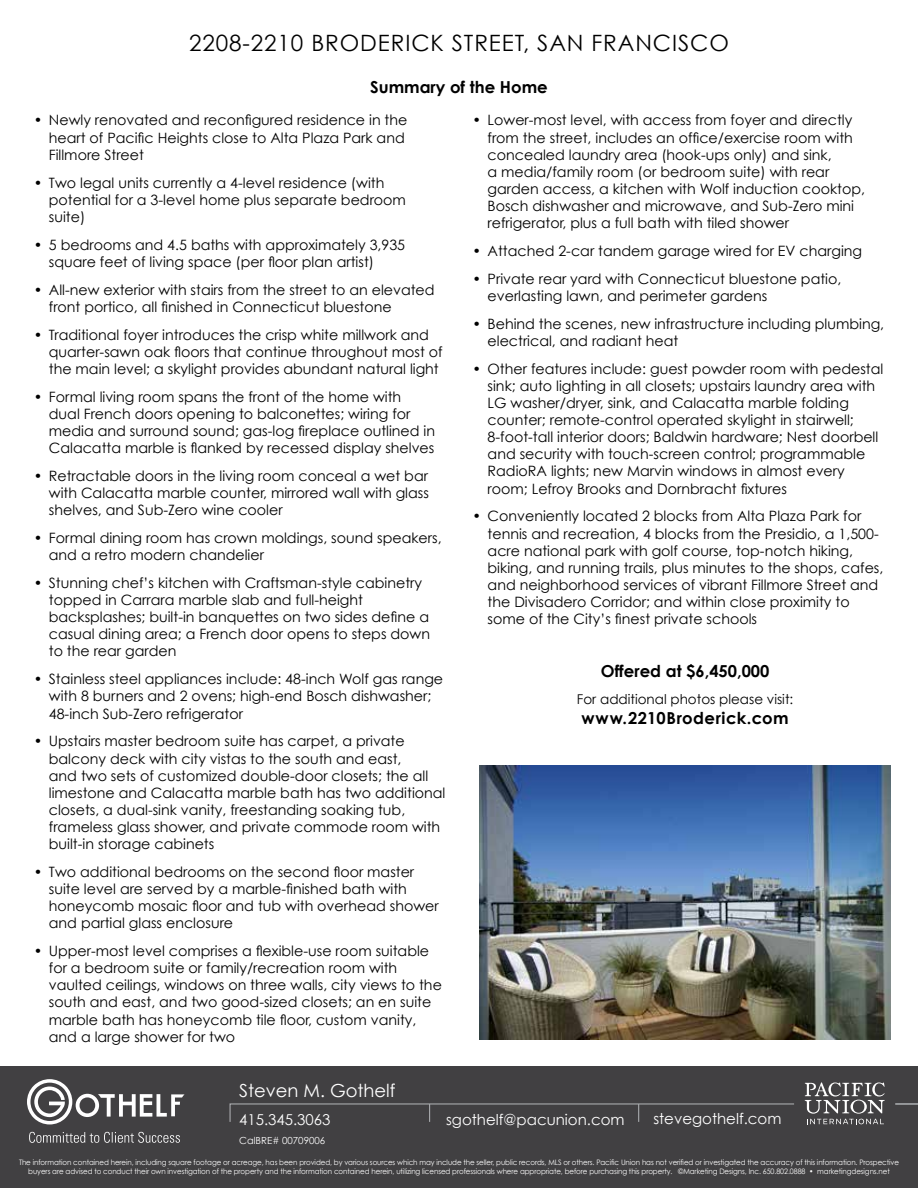
<style>
.page{position:relative;width:918px;height:1188px;background:#fff}
.page>*{position:absolute;margin:0;border:0;box-sizing:border-box;transform-origin:0 0}
.t1{font:22.5px "Century Gothic";letter-spacing:.04em;color:#000}
.t2{font:18px "Century Gothic";color:#fff}
.t3{font:700 16.5px "Century Gothic";color:#000}
.t4{font:700 16.5px "Century Gothic";letter-spacing:.03em;color:#000}
.t5{font:15px "Century Gothic";color:#fff}
.t6{font:14.25px/17.1px "Century Gothic";color:#000}
.t7{font:13.5px "Century Gothic";color:#000}
.t8{font:9.75px "Century Gothic";color:#fff}
.t9{font:7.5px/9.4px "Century Gothic";letter-spacing:-.01em;color:#fff;text-align:center;scale:.95 1}
</style>
<div class="page">
<div style="left:0;top:1066px;width:918px;height:122px;background:#414042"></div>
<svg style="left:27px;top:1079px;width:158px;height:45px"></svg>
<svg style="left:29px;top:1132px;width:151px;height:11px"></svg>
<svg style="left:229px;top:1103px;width:565px;height:19px"></svg>
<svg style="left:805px;top:1082px;width:80px;height:42px"></svg>
<hr style="left:895px;top:1103px;width:23px;height:2px;background:#a7a9ac">
<img style="left:479px;top:765px;width:412px;height:274px">
<h1 class="t1" style="left:189px;top:29px;width:541px">2208-2210 BRODERICK STREET, SAN FRANCISCO</h1>
<p class="t3" style="left:370px;top:77px;width:179px">Summary of the Home</p>
<p class="t6" style="left:49px;top:112px;width:360px;text-indent:-15px">• Newly renovated and reconfigured residence in the heart of Pacific Heights close to Alta Plaza Park and<br>Fillmore Street</p>
<p class="t6" style="left:49px;top:174px;width:359px;text-indent:-15px">• Two legal units currently a 4-level residence (with potential for a 3-level home plus separate bedroom suite)</p>
<p class="t6" style="left:49px;top:236px;width:358px;text-indent:-15px">• 5 bedrooms and 4.5 baths with approximately 3,935 square feet of living space (per floor plan artist)</p>
<p class="t6" style="left:49px;top:281px;width:387px;text-indent:-15px">• All-new exterior with stairs from the street to an elevated front portico, all finished in Connecticut bluestone</p>
<p class="t6" style="left:49px;top:326px;width:395px;text-indent:-15px">• Traditional foyer introduces the crisp white millwork and quarter-sawn oak floors that continue throughout most of the main level; a skylight provides abundant natural light</p>
<p class="t6" style="left:49px;top:388px;width:388px;text-indent:-15px">• Formal living room spans the front of the home with dual French doors opening to balconettes; wiring for media and surround sound; gas-log fireplace outlined in Calacatta marble is flanked by recessed display shelves</p>
<p class="t6" style="left:49px;top:467px;width:382px;text-align:justify;text-indent:-15px">• Retractable doors in the living room conceal a wet bar with Calacatta marble counter, mirrored wall with glass shelves, and Sub-Zero wine cooler</p>
<p class="t6" style="left:49px;top:529px;width:394px;text-indent:-15px">• Formal dining room has crown moldings, sound speakers, and a retro modern chandelier</p>
<p class="t6" style="left:49px;top:574px;width:383px;text-indent:-15px">• Stunning chef’s kitchen with Craftsman-style cabinetry topped in Carrara marble slab and full-height backsplashes; built-in banquettes on two sides define a casual dining area; a French door opens to steps down to the rear garden</p>
<p class="t6" style="left:49px;top:670px;width:396px;text-indent:-15px">• Stainless steel appliances include: 48-inch Wolf gas range with 8 burners and 2 ovens; high-end Bosch dishwasher;<br>48-inch Sub-Zero refrigerator</p>
<p class="t6" style="left:49px;top:733px;width:398px;text-indent:-15px">• Upstairs master bedroom suite has carpet, a private balcony deck with city vistas to the south and east,<br>and two sets of customized double-door closets; the all limestone and Calacatta marble bath has two additional closets, a dual-sink vanity, freestanding soaking tub, frameless glass shower, and private commode room with built-in storage cabinets</p>
<p class="t6" style="left:49px;top:863px;width:391px;text-indent:-15px">• Two additional bedrooms on the second floor master suite level are served by a marble-finished bath with honeycomb mosaic floor and tub with overhead shower and partial glass enclosure</p>
<p class="t6" style="left:49px;top:942px;width:395px;text-indent:-15px">• Upper-most level comprises a flexible-use room suitable for a bedroom suite or family/recreation room with vaulted ceilings, windows on three walls, city views to the south and east, and two good-sized closets; an en suite marble bath has honeycomb tile floor, custom vanity, and a large shower for two</p>
<p class="t6" style="left:488px;top:112px;width:379px;text-indent:-15px">• Lower-most level, with access from foyer and directly from the street, includes an office/exercise room with concealed laundry area (hook-ups only) and sink,<br>a media/family room (or bedroom suite) with rear garden access, a kitchen with Wolf induction cooktop, Bosch dishwasher and microwave, and Sub-Zero mini refrigerator, plus a full bath with tiled shower</p>
<p class="t6" style="left:472px;top:242px;width:391px">• Attached 2-car tandem garage wired for EV charging</p>
<p class="t6" style="left:488px;top:270px;width:355px;text-indent:-15px">• Private rear yard with Connecticut bluestone patio, everlasting lawn, and perimeter gardens</p>
<p class="t6" style="left:488px;top:315px;width:398px;text-indent:-15px">• Behind the scenes, new infrastructure including plumbing, electrical, and radiant heat</p>
<p class="t6" style="left:488px;top:360px;width:397px;text-indent:-15px">• Other features include: guest powder room with pedestal sink; auto lighting in all closets; upstairs laundry area with LG washer/dryer, sink, and Calacatta marble folding counter; remote-control operated skylight in stairwell; 8-foot-tall interior doors; Baldwin hardware; Nest doorbell and security with touch-screen control; programmable RadioRA lights; new Marvin windows in almost every room; Lefroy Brooks and Dornbracht fixtures</p>
<p class="t6" style="left:488px;top:508px;width:397px;text-indent:-15px">• Conveniently located 2 blocks from Alta Plaza Park for tennis and recreation, 4 blocks from the Presidio, a 1,500- acre national park with golf course, top-notch hiking, biking, and running trails, plus minutes to the shops, cafes, and neighborhood services of vibrant Fillmore Street and the Divisadero Corridor; and within close proximity to some of the City’s finest private schools</p>
<p class="t3" style="left:601px;top:660px;width:170px">Offered at $6,450,000</p>
<p class="t7" style="left:577px;top:691px;width:218px">For additional photos please visit:</p>
<p class="t4" style="left:581px;top:707px;width:209px">www.2210Broderick.com</p>
<p class="t2" style="left:239px;top:1079px;width:158px">Steven M. Gothelf</p>
<p class="t5" style="left:239px;top:1111px;width:93px">415.345.3063</p>
<p class="t8" style="left:239px;top:1135px;width:88px">CalBRE# 00709006</p>
<p class="t5" style="left:653px;top:1110px;width:130px">stevegothelf.com</p>
<p class="t5" style="left:446px;top:1111px;width:180px">sgothelf@pacunion.com</p>
<p class="t9" style="left:19px;top:1157px;width:928px">The information contained herein, including square footage or acreage, has been provided, by various sources which may include the seller, public records, MLS or others. Pacific Union has not verified or investigated the accuracy of this information. Prospective buyers are advised to conduct their own investigation of the property and the information contained herein, utilizing licensed professionals where appropriate, before purchasing this property. ©Marketing Designs, Inc. 650.802.0888 • marketingdesigns.net</p>
</div>
